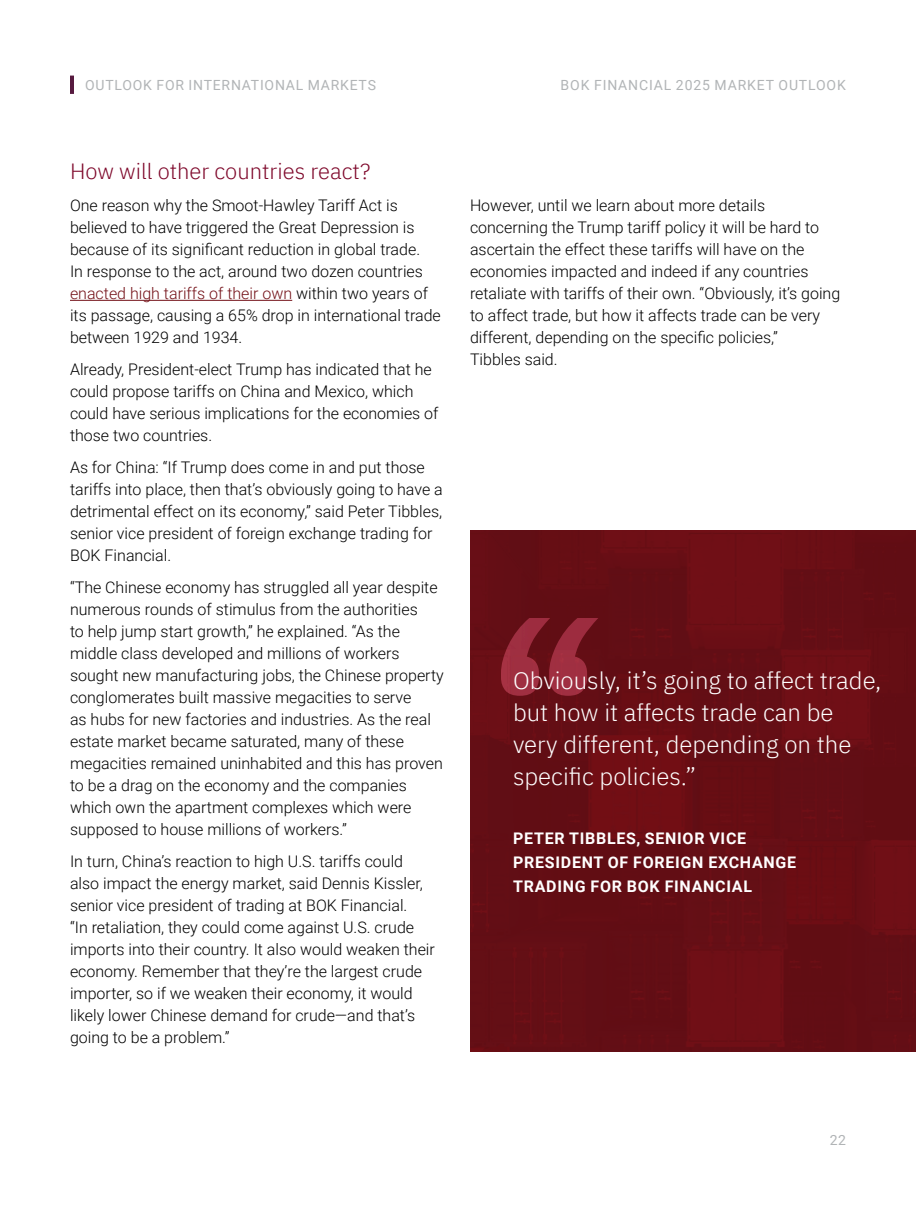
<style>
.page{position:relative;width:916px;height:1224px;background:#fff}
.page>*{position:absolute;margin:0;border:0;box-sizing:border-box;transform-origin:0 0}
.t1{font:300 24px/32px "IBM Plex Sans";color:#fff}
.t2{font:300 22px "IBM Plex Sans";color:#7e072a}
.t3{font:300 16px/22px "Roboto";color:#000}
.t4{font:700 16px/24px "Roboto";letter-spacing:.045em;color:#fff}
.t5{font:14px "Roboto";letter-spacing:.06em;color:#b1b4b6}
.s1{color:#731017}
</style>
<div class="page">
<hr style="left:70px;top:76px;width:4px;height:18px;background:#571a3f">
<hr style="left:70px;top:300px;width:222px;height:1px;background:#731017">
<div style="left:470px;top:530px;width:446px;height:522px;background:#640e15"></div>
<svg style="left:501px;top:618px;width:97px;height:78px"></svg>
<p class="t5" style="left:85px;top:75px;width:292px">OUTLOOK FOR INTERNATIONAL MARKETS</p>
<p class="t5" style="left:561px;top:75px;width:287px">BOK FINANCIAL 2025 MARKET OUTLOOK</p>
<h2 class="t2" style="left:70px;top:155px;width:302px">How will other countries react?</h2>
<p class="t3" style="left:70px;top:194px;width:372px">One reason why the Smoot-Hawley Tariff Act is believed to have triggered the Great Depression is because of its significant reduction in global trade.<br>In response to the act, around two dozen countries <span class="s1">enacted high tariffs of their own</span> within two years of its passage, causing a 65% drop in international trade between 1929 and 1934.</p>
<p class="t3" style="left:70px;top:358px;width:370px">Already, President-elect Trump has indicated that he could propose tariffs on China and Mexico, which could have serious implications for the economies of those two countries.</p>
<p class="t3" style="left:70px;top:456px;width:374px">As for China: “If Trump does come in and put those tariffs into place, then that’s obviously going to have a detrimental effect on its economy,” said Peter Tibbles, senior vice president of foreign exchange trading for BOK Financial.</p>
<p class="t3" style="left:70px;top:576px;width:375px">“The Chinese economy has struggled all year despite numerous rounds of stimulus from the authorities<br>to help jump start growth,” he explained. “As the middle class developed and millions of workers sought new manufacturing jobs, the Chinese property conglomerates built massive megacities to serve<br>as hubs for new factories and industries. As the real estate market became saturated, many of these megacities remained uninhabited and this has proven to be a drag on the economy and the companies which own the apartment complexes which were supposed to house millions of workers.”</p>
<p class="t3" style="left:70px;top:850px;width:366px">In turn, China’s reaction to high U.S. tariffs could also impact the energy market, said Dennis Kissler, senior vice president of trading at BOK Financial.<br>“In retaliation, they could come against U.S. crude imports into their country. It also would weaken their economy. Remember that they’re the largest crude importer, so if we weaken their economy, it would likely lower Chinese demand for crude—and that’s going to be a problem.”</p>
<p class="t3" style="left:470px;top:194px;width:372px">However, until we learn about more details concerning the Trump tariff policy it will be hard to ascertain the effect these tariffs will have on the economies impacted and indeed if any countries retaliate with tariffs of their own. “Obviously, it’s going to affect trade, but how it affects trade can be very different, depending on the specific policies,”<br>Tibbles said.</p>
<h1 class="t1" style="left:513px;top:662px;width:370px">Obviously, it’s going to affect trade, but how it affects trade can be very different, depending on the specific policies.”</h1>
<p class="t4" style="left:513px;top:826px;width:284px">PETER TIBBLES, SENIOR VICE<br>PRESIDENT OF FOREIGN EXCHANGE<br>TRADING FOR BOK FINANCIAL</p>
<p class="t5" style="left:830px;top:1130px;width:18px">22</p>
</div>
